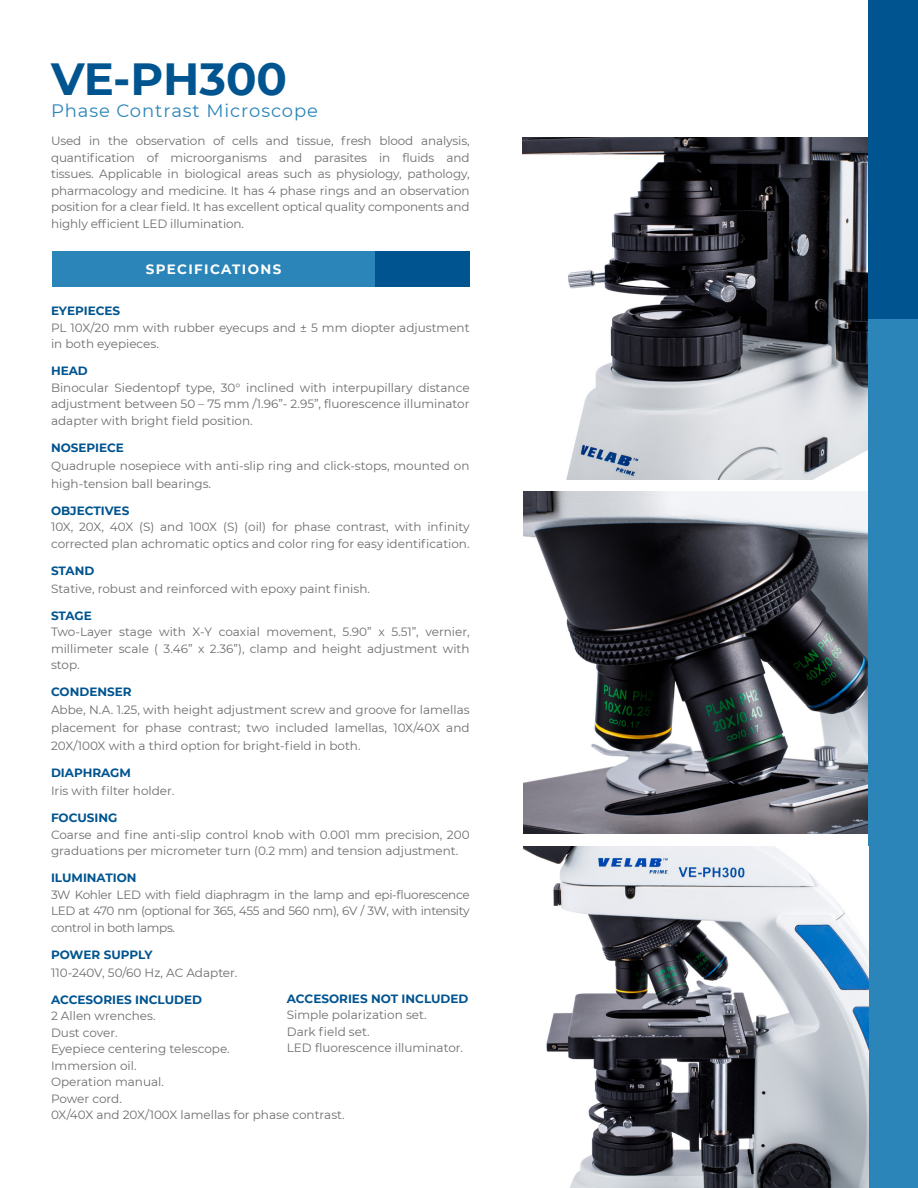
<style>
.page{position:relative;width:918px;height:1188px;background:#fff}
.page>*{position:absolute;margin:0;border:0;box-sizing:border-box;transform-origin:0 0}
.t1{font:700 45px "Montserrat";color:#00548f}
.t2{font:18px "Montserrat";letter-spacing:.05em;color:#2b85b9}
.t3{font:700 13.5px "Montserrat";letter-spacing:.1em;color:#fff}
.t4{font:12px/16.5px "Montserrat";color:#6c6d70;text-align:justify}
.t5{font:700 12px "Montserrat";color:#00548f}
</style>
<div class="page">
<img style="left:523px;top:138px;width:344px;height:341px">
<img style="left:524px;top:492px;width:344px;height:341px">
<div style="left:868px;top:0;width:50px;height:320px;background:#00548f"></div>
<div style="left:868px;top:320px;width:50px;height:868px;background:#2b85b9"></div>
<div style="left:375px;top:252px;width:95px;height:35px;background:#00548f"></div>
<div style="left:52px;top:252px;width:323px;height:35px;background:#2b85b9"></div>
<img style="left:524px;top:847px;width:344px;height:341px">
<p class="t1" style="left:51px;top:46px;width:238px">VE-PH300</p>
<p class="t2" style="left:51px;top:98px;width:269px">Phase Contrast Microscope</p>
<p class="t4" style="left:51px;top:132px;width:420px">Used in the observation of cells and tissue, fresh blood analysis, quantification of microorganisms and parasites in fluids and tissues. Applicable in biological areas such as physiology, pathology, pharmacology and medicine. It has 4 phase rings and an observation position for a clear field. It has excellent optical quality components and highly efficient LED illumination.</p>
<p class="t3" style="left:146px;top:259px;width:137px">SPECIFICATIONS</p>
<p class="t5" style="left:51px;top:302px;width:71px">EYEPIECES</p>
<p class="t4" style="left:51px;top:319px;width:420px">PL 10X/20 mm with rubber eyecups and ± 5 mm diopter adjustment in both eyepieces.</p>
<p class="t5" style="left:51px;top:362px;width:38px">HEAD</p>
<p class="t4" style="left:51px;top:379px;width:420px">Binocular Siedentopf type, 30° inclined with interpupillary distance adjustment between 50 – 75 mm /1.96”- 2.95”, fluorescence illuminator adapter with bright field position.</p>
<p class="t5" style="left:51px;top:439px;width:75px">NOSEPIECE</p>
<p class="t4" style="left:51px;top:456px;width:420px;line-height:18px">Quadruple nosepiece with anti-slip ring and click-stops, mounted on high-tension ball bearings.</p>
<p class="t5" style="left:51px;top:502px;width:80px">OBJECTIVES</p>
<p class="t4" style="left:51px;top:518px;width:420px">10X, 20X, 40X (S) and 100X (S) (oil) for phase contrast, with infinity corrected plan achromatic optics and color ring for easy identification.</p>
<p class="t5" style="left:51px;top:562px;width:45px">STAND</p>
<p class="t4" style="left:51px;top:580px;width:321px">Stative, robust and reinforced with epoxy paint finish.</p>
<p class="t5" style="left:51px;top:607px;width:42px">STAGE</p>
<p class="t4" style="left:51px;top:623px;width:420px">Two-Layer stage with X-Y coaxial movement, 5.90” x 5.51”, vernier, millimeter scale ( 3.46” x 2.36”), clamp and height adjustment with stop.</p>
<p class="t5" style="left:51px;top:683px;width:82px">CONDENSER</p>
<p class="t4" style="left:51px;top:700px;width:420px;line-height:18px">Abbe, N.A. 1.25, with height adjustment screw and groove for lamellas placement for phase contrast; two included lamellas, 10X/40X and 20X/100X with a third option for bright-field in both.</p>
<p class="t5" style="left:51px;top:764px;width:82px">DIAPHRAGM</p>
<p class="t4" style="left:51px;top:782px;width:125px">Iris with filter holder.</p>
<p class="t5" style="left:51px;top:809px;width:68px">FOCUSING</p>
<p class="t4" style="left:51px;top:826px;width:420px">Coarse and fine anti-slip control knob with 0.001 mm precision, 200 graduations per micrometer turn (0.2 mm) and tension adjustment.</p>
<p class="t5" style="left:51px;top:869px;width:87px">ILUMINATION</p>
<p class="t4" style="left:51px;top:886px;width:420px">3W Kohler LED with field diaphragm in the lamp and epi-fluorescence LED at 470 nm (optional for 365, 455 and 560 nm), 6V / 3W, with intensity control in both lamps.</p>
<p class="t5" style="left:51px;top:946px;width:103px">POWER SUPPLY</p>
<p class="t4" style="left:51px;top:964px;width:188px">110-240V, 50/60 Hz, AC Adapter.</p>
<p class="t5" style="left:51px;top:991px;width:153px">ACCESORIES INCLUDED</p>
<p class="t4" style="left:51px;top:1007px;width:106px">2 Allen wrenches.</p>
<p class="t4" style="left:51px;top:1024px;width:68px">Dust cover.</p>
<p class="t4" style="left:51px;top:1040px;width:180px">Eyepiece centering telescope.</p>
<p class="t4" style="left:51px;top:1057px;width:87px">Immersion oil.</p>
<p class="t4" style="left:51px;top:1073px;width:114px">Operation manual.</p>
<p class="t4" style="left:51px;top:1090px;width:72px">Power cord.</p>
<p class="t4" style="left:51px;top:1106px;width:295px">0X/40X and 20X/100X lamellas for phase contrast.</p>
<p class="t5" style="left:287px;top:990px;width:183px">ACCESORIES NOT INCLUDED</p>
<p class="t4" style="left:287px;top:1006px;width:141px">Simple polarization set.</p>
<p class="t4" style="left:287px;top:1023px;width:84px">Dark field set.</p>
<p class="t4" style="left:287px;top:1039px;width:178px">LED fluorescence illuminator.</p>
</div>
